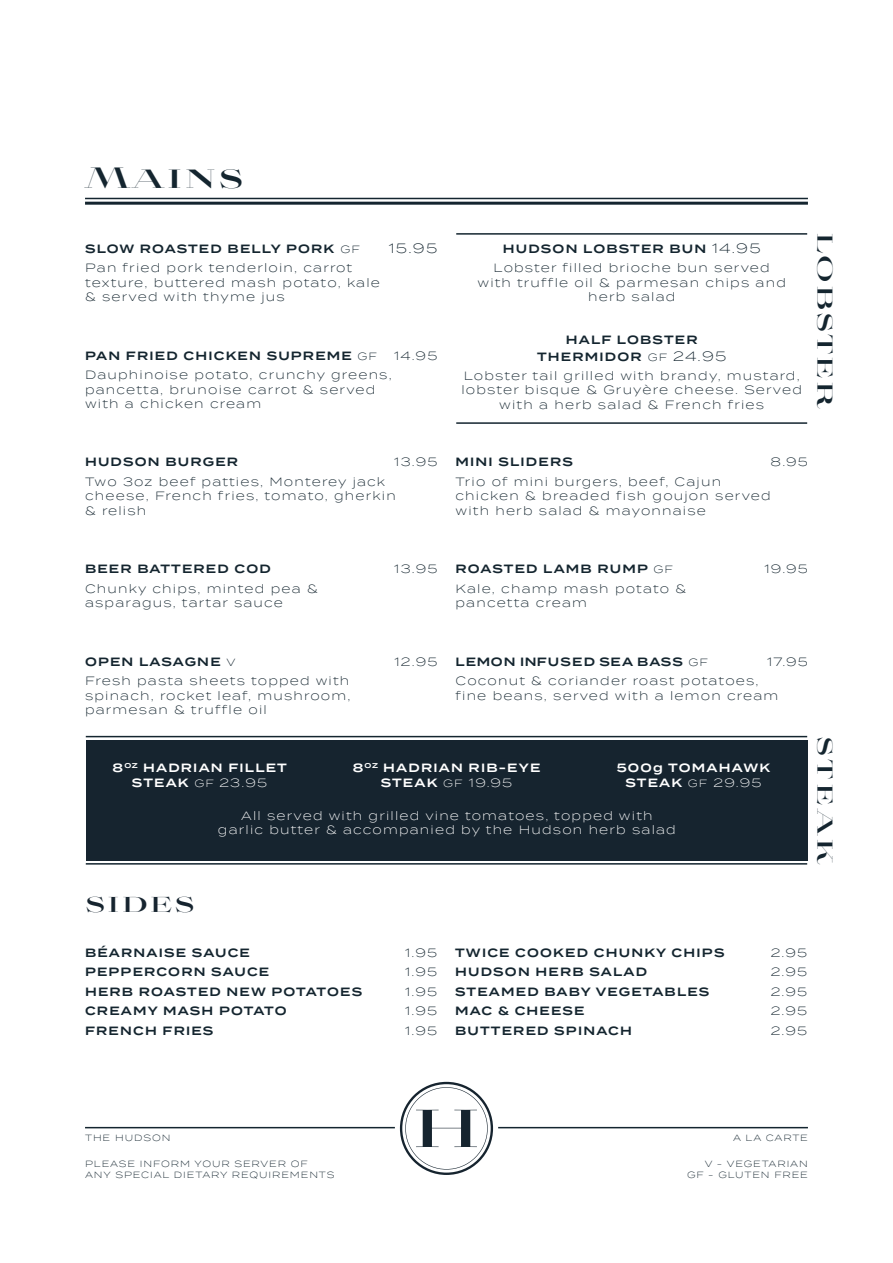
<style>
.page{position:relative;width:893px;height:1263px;background:#fff}
.page>*{position:absolute;margin:0;border:0;box-sizing:border-box;transform-origin:0 0}
.t1{font:900 28.5px "Aviano Didone";letter-spacing:.1em;color:#14252f}
.t2{font:900 21px "Aviano Didone";letter-spacing:.1em;color:#14252f}
.t3{font:900 21px "Aviano Didone";letter-spacing:.1em;color:#16242f}
.t4{font:300 13.5px "Termina";color:#14252f}
.t5{font:300 12px/14.4px "Termina";letter-spacing:.1em;color:#14252f}
.t6{font:600 12px/16.2px "Termina";letter-spacing:.1em;color:#14252f;text-align:center}
.t7{font:300 12px/14.4px "Termina";letter-spacing:.1em;color:#fff;text-align:center}
.t8{font:600 12px/14.4px "Termina";letter-spacing:.1em;color:#fff;text-align:center}
.t9{font:300 9px/10.8px "Termina";letter-spacing:.1em;color:#14252f;text-align:right}
.s1{font-weight:300;font-size:10.5px}
.s2{font-weight:600}
.s3{font-size:13.5px}
.s4{font-weight:300;font-size:13.5px}
.s5{font-weight:300}
</style>
<div class="page">
<hr style="left:85px;top:202px;width:723px;height:3px;background:#14252f">
<hr style="left:85px;top:198px;width:723px;height:1px;background:#14252f">
<hr style="left:85px;top:1127px;width:310px;height:1px;background:#14252f">
<hr style="left:498px;top:1127px;width:310px;height:1px;background:#14252f">
<div style="left:86px;top:740px;width:721px;height:120px;background:#16242f"></div>
<svg style="left:400px;top:1082px;width:93px;height:93px"></svg>
<hr style="left:456px;top:422px;width:351px;height:2px;background:#14252f">
<hr style="left:86px;top:863px;width:721px;height:1px;background:#14252f">
<hr style="left:86px;top:736px;width:721px;height:1px;background:#14252f">
<hr style="left:456px;top:233px;width:351px;height:2px;background:#14252f">
<h1 class="t1" style="left:85px;top:162px;width:160px">Mains</h1>
<p class="t6" style="left:85px;top:240px;width:277px">SLOW ROASTED BELLY PORK <span class="s1">GF</span></p>
<p class="t4" style="left:389px;top:238px;width:50px">15.95</p>
<p class="t5" style="left:85px;top:260px;width:296px">Pan fried pork tenderloin, carrot texture, buttered mash potato, kale &amp; served with thyme jus</p>
<p class="t6" style="left:85px;top:347px;width:294px">PAN FRIED CHICKEN SUPREME <span class="s1">GF</span></p>
<p class="t5" style="left:394px;top:348px;width:45px">14.95</p>
<p class="t5" style="left:85px;top:367px;width:308px">Dauphinoise potato, crunchy greens, pancetta, brunoise carrot &amp; served with a chicken cream</p>
<p class="t5" style="left:494px;top:238px;width:278px;line-height:19.5px;text-align:center"><span class="s2">HUDSON LOBSTER BUN</span> <span class="s3">14.95<br></span>Lobster filled brioche bun served</p>
<p class="t5" style="left:477px;top:275px;width:310px;text-align:center">with truffle oil &amp; parmesan chips and herb salad</p>
<p class="t6" style="left:537px;top:332px;width:191px">HALF LOBSTER<br>THERMIDOR <span class="s1">GF</span> <span class="s4">24.95</span></p>
<p class="t5" style="left:461px;top:368px;width:342px;text-align:center">Lobster tail grilled with brandy, mustard, lobster bisque &amp; Gruyère cheese. Served with a herb salad &amp; French fries</p>
<h2 class="t2" style="left:837px;top:233px;width:177px;rotate:90deg">LOBSTER</h2>
<p class="t6" style="left:85px;top:454px;width:154px">HUDSON BURGER</p>
<p class="t5" style="left:394px;top:454px;width:45px">13.95</p>
<p class="t5" style="left:85px;top:474px;width:312px">Two 3oz beef patties, Monterey jack cheese, French fries, tomato, gherkin &amp; relish</p>
<p class="t6" style="left:455px;top:454px;width:119px">MINI SLIDERS</p>
<p class="t5" style="left:770px;top:454px;width:39px">8.95</p>
<p class="t5" style="left:455px;top:474px;width:317px">Trio of mini burgers, beef, Cajun chicken &amp; breaded fish goujon served with herb salad &amp; mayonnaise</p>
<p class="t6" style="left:85px;top:561px;width:187px">BEER BATTERED COD</p>
<p class="t5" style="left:394px;top:561px;width:45px">13.95</p>
<p class="t5" style="left:85px;top:581px;width:234px">Chunky chips, minted pea &amp; asparagus, tartar sauce</p>
<p class="t6" style="left:455px;top:561px;width:219px">ROASTED LAMB RUMP <span class="s1">GF</span></p>
<p class="t5" style="left:765px;top:561px;width:45px">19.95</p>
<p class="t5" style="left:455px;top:581px;width:232px">Kale, champ mash potato &amp; pancetta cream</p>
<p class="t6" style="left:85px;top:653px;width:152px">OPEN LASAGNE <span class="s1">V</span></p>
<p class="t5" style="left:395px;top:654px;width:44px">12.95</p>
<p class="t5" style="left:85px;top:673px;width:267px;text-align:justify">Fresh pasta sheets topped with spinach, rocket leaf, mushroom, parmesan &amp; truffle oil</p>
<p class="t6" style="left:455px;top:653px;width:254px">LEMON INFUSED SEA BASS <span class="s1">GF</span></p>
<p class="t5" style="left:767px;top:654px;width:42px">17.95</p>
<p class="t5" style="left:455px;top:673px;width:324px">Coconut &amp; coriander roast potatoes, fine beans, served with a lemon cream</p>
<p class="t8" style="left:112px;top:761px;width:176px">8<sup>OZ</sup> HADRIAN FILLET<br>STEAK <span class="s1">GF</span> <span class="s5">23.95</span></p>
<p class="t8" style="left:353px;top:761px;width:189px">8<sup>OZ</sup> HADRIAN RIB-EYE<br>STEAK <span class="s1">GF</span> <span class="s5">19.95</span></p>
<p class="t8" style="left:617px;top:761px;width:155px">500g TOMAHAWK<br>STEAK <span class="s1">GF</span> <span class="s5">29.95</span></p>
<p class="t7" style="left:218px;top:808px;width:459px">All served with grilled vine tomatoes, topped with garlic butter &amp; accompanied by the Hudson herb salad</p>
<h2 class="t2" style="left:837px;top:736px;width:130px;rotate:90deg">STEAK</h2>
<h2 class="t3" style="left:85px;top:892px;width:111px">SIDES</h2>
<p class="t6" style="left:85px;top:944px;width:166px">BÉARNAISE SAUCE</p>
<p class="t5" style="left:405px;top:945px;width:33px">1.95</p>
<p class="t6" style="left:85px;top:964px;width:186px">PEPPERCORN SAUCE</p>
<p class="t5" style="left:405px;top:964px;width:33px">1.95</p>
<p class="t6" style="left:85px;top:983px;width:279px">HERB ROASTED NEW POTATOES</p>
<p class="t5" style="left:405px;top:984px;width:33px">1.95</p>
<p class="t6" style="left:85px;top:1003px;width:203px">CREAMY MASH POTATO</p>
<p class="t5" style="left:405px;top:1003px;width:33px">1.95</p>
<p class="t6" style="left:85px;top:1022px;width:130px">FRENCH FRIES</p>
<p class="t5" style="left:405px;top:1023px;width:33px">1.95</p>
<p class="t6" style="left:455px;top:944px;width:271px">TWICE COOKED CHUNKY CHIPS</p>
<p class="t5" style="left:771px;top:945px;width:38px">2.95</p>
<p class="t6" style="left:455px;top:964px;width:193px">HUDSON HERB SALAD</p>
<p class="t5" style="left:771px;top:964px;width:38px">2.95</p>
<p class="t6" style="left:455px;top:983px;width:256px">STEAMED BABY VEGETABLES</p>
<p class="t5" style="left:771px;top:984px;width:38px">2.95</p>
<p class="t6" style="left:455px;top:1003px;width:131px">MAC &amp; CHEESE</p>
<p class="t5" style="left:771px;top:1003px;width:38px">2.95</p>
<p class="t6" style="left:455px;top:1022px;width:178px">BUTTERED SPINACH</p>
<p class="t5" style="left:771px;top:1023px;width:38px">2.95</p>
<p class="t9" style="left:85px;top:1132px;width:87px">THE HUDSON</p>
<p class="t9" style="left:733px;top:1132px;width:76px">A LA CARTE</p>
<p class="t9" style="left:85px;top:1158px;width:251px;text-align:left">PLEASE INFORM YOUR SERVER OF<br>ANY SPECIAL DIETARY REQUIREMENTS</p>
<p class="t9" style="left:687px;top:1158px;width:122px">V - VEGETARIAN<br>GF - GLUTEN FREE</p>
</div>
